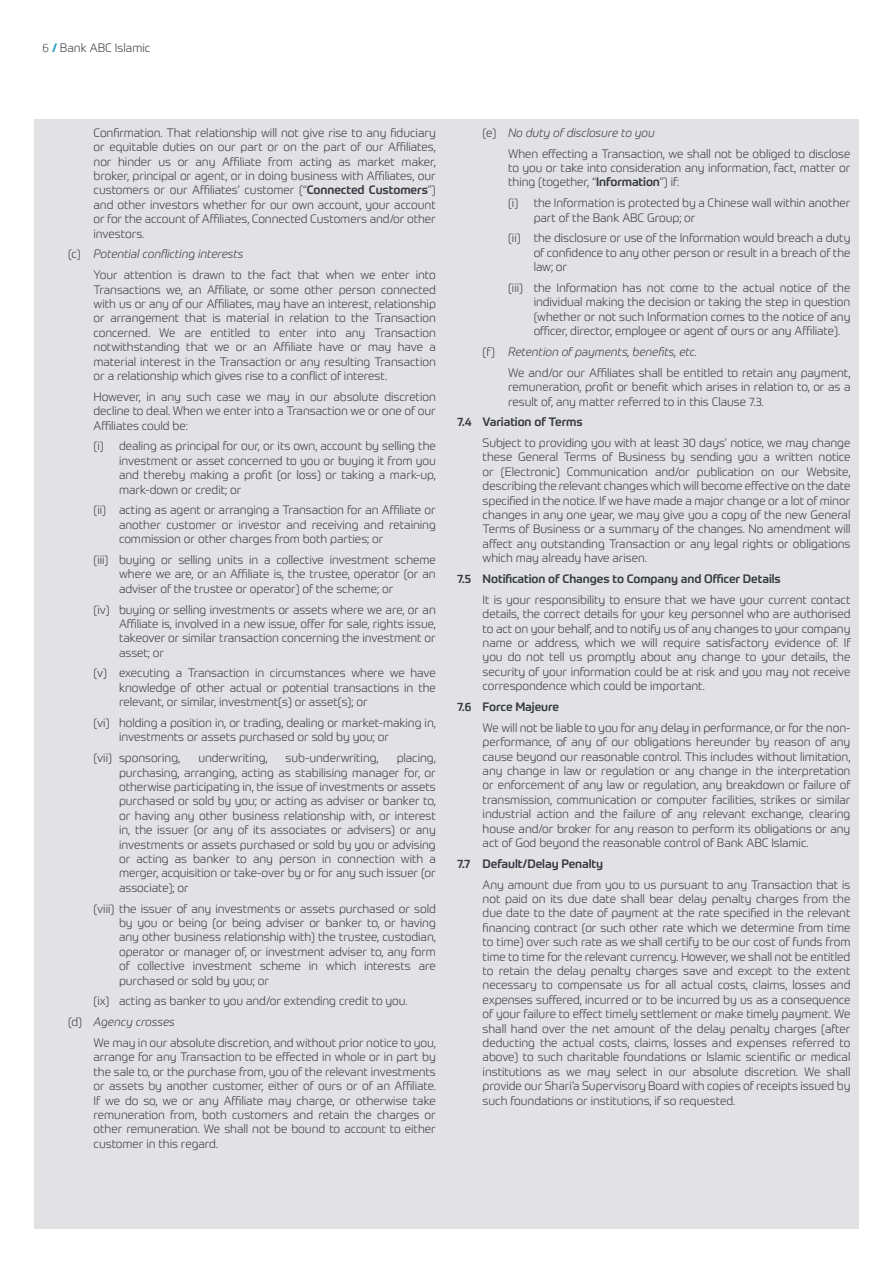
<style>
.page{position:relative;width:893px;height:1263px;background:#fff}
.page>*{position:absolute;margin:0;border:0;box-sizing:border-box;transform-origin:0 0}
.t1{font:300 12px/14.4px "Prometo";letter-spacing:-.005em;color:#363a42;text-align:justify}
.t2{font:italic 300 12px "Prometo";letter-spacing:-.005em;color:#363a42}
.t3{font:500 12px "Prometo";letter-spacing:-.005em;color:#363a42}
.s1{color:#454a51}
.s2{font-weight:700;color:#28a1c4}
.s3{font-weight:500}
.s4{font-style:normal}
</style>
<div class="page">
<div style="left:34px;top:119px;width:825px;height:1110px;background:#e2e2e4"></div>
<p class="t1" style="left:43px;top:40px;width:109px"><span class="s1">6</span> <span class="s2">/</span> Bank ABC Islamic</p>
<p class="t1" style="left:94px;top:125px;width:344px">Confirmation. That relationship will not give rise to any fiduciary or equitable duties on our part or on the part of our Affiliates, nor hinder us or any Affiliate from acting as market maker, broker, principal or agent, or in doing business with Affiliates, our customers or our Affiliates’ customer (“<span class="s3">Connected Customers</span>”) and other investors whether for our own account, your account or for the account of Affiliates, Connected Customers and/or other investors.</p>
<p class="t2" style="left:68px;top:247px;width:177px"><span class="s4">(c)</span> Potential conflicting interests</p>
<p class="t1" style="left:94px;top:268px;width:344px">Your attention is drawn to the fact that when we enter into Transactions we, an Affiliate, or some other person connected with us or any of our Affiliates, may have an interest, relationship or arrangement that is material in relation to the Transaction concerned. We are entitled to enter into any Transaction notwithstanding that we or an Affiliate have or may have a material interest in the Transaction or any resulting Transaction or a relationship which gives rise to a conflict of interest.</p>
<p class="t1" style="left:94px;top:389px;width:344px">However, in any such case we may in our absolute discretion decline to deal. When we enter into a Transaction we or one of our Affiliates could be:</p>
<p class="t1" style="left:119px;top:439px;width:318px;text-indent:-26px">(i) dealing as principal for our, or its own, account by selling the investment or asset concerned to you or buying it from you and thereby making a profit (or loss) or taking a mark-up, mark-down or credit; or</p>
<p class="t1" style="left:119px;top:503px;width:318px;text-indent:-26px">(ii) acting as agent or arranging a Transaction for an Affiliate or another customer or investor and receiving and retaining commission or other charges from both parties; or</p>
<p class="t1" style="left:119px;top:552px;width:318px;text-indent:-26px">(iii) buying or selling units in a collective investment scheme where we are, or an Affiliate is, the trustee, operator (or an adviser of the trustee or operator) of the scheme; or</p>
<p class="t1" style="left:119px;top:602px;width:318px;text-indent:-26px">(iv) buying or selling investments or assets where we are, or an Affiliate is, involved in a new issue, offer for sale, rights issue, takeover or similar transaction concerning the investment or asset; or</p>
<p class="t1" style="left:119px;top:666px;width:318px;text-indent:-26px">(v) executing a Transaction in circumstances where we have knowledge of other actual or potential transactions in the relevant, or similar, investment(s) or asset(s); or</p>
<p class="t1" style="left:119px;top:715px;width:318px;text-indent:-26px">(vi) holding a position in, or trading, dealing or market-making in, investments or assets purchased or sold by you; or</p>
<p class="t1" style="left:94px;top:751px;width:88px">(vii) sponsoring,</p>
<p class="t1" style="left:198px;top:751px;width:71px">underwriting,</p>
<p class="t1" style="left:286px;top:751px;width:95px">sub-underwriting,</p>
<p class="t1" style="left:119px;top:751px;width:318px;text-indent:278px">placing, purchasing, arranging, acting as stabilising manager for, or otherwise participating in, the issue of investments or assets purchased or sold by you; or acting as adviser or banker to, or having any other business relationship with, or interest in, the issuer (or any of its associates or advisers) or any investments or assets purchased or sold by you or advising or acting as banker to any person in connection with a merger, acquisition or take-over by or for any such issuer (or associate); or</p>
<p class="t1" style="left:119px;top:901px;width:318px;text-indent:-26px">(viii) the issuer of any investments or assets purchased or sold by you or being (or being adviser or banker to, or having any other business relationship with) the trustee, custodian, operator or manager of, or investment adviser to, any form of collective investment scheme in which interests are purchased or sold by you; or</p>
<p class="t1" style="left:94px;top:994px;width:315px">(ix) acting as banker to you and/or extending credit to you.</p>
<p class="t2" style="left:68px;top:1015px;width:108px"><span class="s4">(d)</span> Agency crosses</p>
<p class="t1" style="left:94px;top:1035px;width:344px">We may in our absolute discretion, and without prior notice to you, arrange for any Transaction to be effected in whole or in part by the sale to, or the purchase from, you of the relevant investments or assets by another customer, either of ours or of an Affiliate.<br>If we do so, we or any Affiliate may charge, or otherwise take remuneration from, both customers and retain the charges or other remuneration. We shall not be bound to account to either customer in this regard.</p>
<p class="t2" style="left:483px;top:125px;width:174px"><span class="s4">(e)</span> No duty of disclosure to you</p>
<p class="t1" style="left:508px;top:146px;width:344px">When effecting a Transaction, we shall not be obliged to disclose to you or take into consideration any information, fact, matter or thing (together, “<span class="s3">Information</span>”) if:</p>
<p class="t1" style="left:534px;top:196px;width:318px;text-indent:-26px">(i) the Information is protected by a Chinese wall within another part of the Bank ABC Group; or</p>
<p class="t1" style="left:534px;top:231px;width:318px;text-indent:-26px">(ii) the disclosure or use of the Information would breach a duty of confidence to any other person or result in a breach of the law; or</p>
<p class="t1" style="left:534px;top:280px;width:318px;text-indent:-26px">(iii) the Information has not come to the actual notice of the individual making the decision or taking the step in question (whether or not such Information comes to the notice of any officer, director, employee or agent of ours or any Affiliate).</p>
<p class="t2" style="left:483px;top:344px;width:216px"><span class="s4">(f)</span> Retention of payments, benefits, etc.</p>
<p class="t1" style="left:508px;top:365px;width:344px">We and/or our Affiliates shall be entitled to retain any payment, remuneration, profit or benefit which arises in relation to, or as a result of, any matter referred to in this Clause 7.3.</p>
<p class="t3" style="left:457px;top:415px;width:127px">7.4 Variation of Terms</p>
<p class="t1" style="left:483px;top:435px;width:369px">Subject to providing you with at least 30 days’ notice, we may change these General Terms of Business by sending you a written notice or (Electronic) Communication and/or publication on our Website, describing the relevant changes which will become effective on the date specified in the notice. If we have made a major change or a lot of minor changes in any one year, we may give you a copy of the new General Terms of Business or a summary of the changes. No amendment will affect any outstanding Transaction or any legal rights or obligations which may already have arisen.</p>
<p class="t3" style="left:457px;top:571px;width:325px">7.5 Notification of Changes to Company and Officer Details</p>
<p class="t1" style="left:483px;top:592px;width:369px">It is your responsibility to ensure that we have your current contact details, the correct details for your key personnel who are authorised to act on your behalf, and to notify us of any changes to your company name or address, which we will require satisfactory evidence of. If you do not tell us promptly about any change to your details, the security of your information could be at risk and you may not receive correspondence which could be important.</p>
<p class="t3" style="left:457px;top:699px;width:103px">7.6 Force Majeure</p>
<p class="t1" style="left:483px;top:720px;width:369px">We will not be liable to you for any delay in performance, or for the non&shy;performance, of any of our obligations hereunder by reason of any cause beyond our reasonable control. This includes without limitation, any change in law or regulation or any change in the interpretation or enforcement of any law or regulation, any breakdown or failure of transmission, communication or computer facilities, strikes or similar industrial action and the failure of any relevant exchange, clearing house and/or broker for any reason to perform its obligations or any act of God beyond the reasonable control of Bank ABC Islamic.</p>
<p class="t3" style="left:457px;top:856px;width:147px">7.7 Default/Delay Penalty</p>
<p class="t1" style="left:483px;top:877px;width:369px">Any amount due from you to us pursuant to any Transaction that is not paid on its due date shall bear delay penalty charges from the due date to the date of payment at the rate specified in the relevant financing contract (or such other rate which we determine from time to time) over such rate as we shall certify to be our cost of funds from time to time for the relevant currency. However, we shall not be entitled to retain the delay penalty charges save and except to the extent necessary to compensate us for all actual costs, claims, losses and expenses suffered, incurred or to be incurred by us as a consequence of your failure to effect timely settlement or make timely payment. We shall hand over the net amount of the delay penalty charges (after deducting the actual costs, claims, losses and expenses referred to above) to such charitable foundations or Islamic scientific or medical institutions as we may select in our absolute discretion. We shall provide our Shari’a Supervisory Board with copies of receipts issued by such foundations or institutions, if so requested.</p>
</div>
